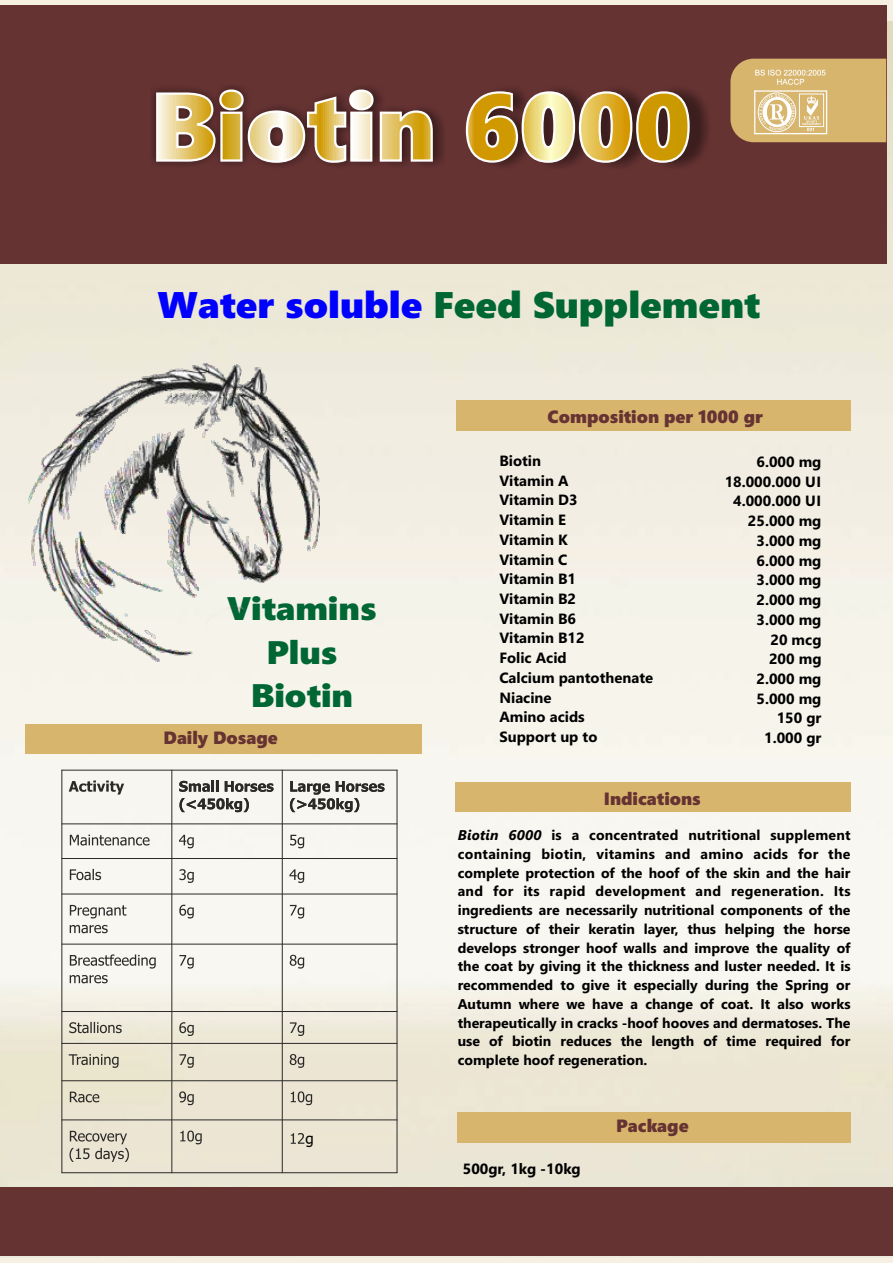
<style>
.page{position:relative;width:893px;height:1263px;background:#fff}
.page>*{position:absolute;margin:0;border:0;box-sizing:border-box;transform-origin:0 0}
.t1{font:37.05px "Segoe UI Black";color:#063;scale:1.04 1}
.t2{font:32.7px/43.3px "Segoe UI Black";color:#063;text-align:center;scale:1.05 1}
.t3{font:17.85px "Segoe UI Black";color:#633}
.t4{font:15px "Tahoma";color:#000}
.t5{font:700 14.85px/19.8px "Segoe UI";color:#000}
.t6{font:700 14.1px/18.8px "Segoe UI";color:#000;text-align:justify}
.s1{color:#00f}
.s2{font-style:italic}
</style>
<div class="page">
<img style="left:0;top:21px;width:893px;height:1237px">
<div style="left:0;top:1188px;width:893px;height:68px;background:#633"></div>
<div style="left:0;top:5px;width:886px;height:258px;background:#633"></div>
<svg style="left:730px;top:59px;width:156px;height:83px;background:#d8ba7d"></svg>
<div style="left:456px;top:401px;width:395px;height:30px;background:#d7b56d"></div>
<div style="left:456px;top:782px;width:395px;height:30px;background:#d7b56d"></div>
<div style="left:26px;top:724px;width:396px;height:30px;background:#d7b56d"></div>
<div style="left:457px;top:1113px;width:393px;height:30px;background:#d7b56d"></div>
<img style="left:29px;top:364px;width:290px;height:298px">
<svg style="left:155px;top:88px;width:279px;height:76px"></svg>
<svg style="left:465px;top:90px;width:226px;height:74px;background:#b3914f"></svg>
<svg style="left:69px;top:780px;width:55px;height:14px"></svg>
<svg style="left:179px;top:780px;width:94px;height:32px"></svg>
<svg style="left:290px;top:781px;width:94px;height:31px"></svg>
<svg style="left:70px;top:835px;width:80px;height:10px"></svg>
<svg style="left:179px;top:835px;width:15px;height:13px"></svg>
<svg style="left:290px;top:835px;width:14px;height:13px"></svg>
<svg style="left:70px;top:869px;width:31px;height:11px"></svg>
<svg style="left:179px;top:869px;width:15px;height:14px"></svg>
<svg style="left:289px;top:869px;width:15px;height:14px"></svg>
<svg style="left:70px;top:905px;width:56px;height:28px"></svg>
<svg style="left:179px;top:905px;width:15px;height:13px"></svg>
<svg style="left:290px;top:905px;width:14px;height:13px"></svg>
<svg style="left:70px;top:954px;width:86px;height:29px"></svg>
<svg style="left:179px;top:955px;width:15px;height:13px"></svg>
<svg style="left:290px;top:955px;width:14px;height:13px"></svg>
<svg style="left:69px;top:1022px;width:53px;height:11px"></svg>
<svg style="left:179px;top:1022px;width:15px;height:14px"></svg>
<svg style="left:290px;top:1022px;width:14px;height:14px"></svg>
<svg style="left:69px;top:1054px;width:50px;height:14px"></svg>
<svg style="left:179px;top:1054px;width:15px;height:14px"></svg>
<svg style="left:290px;top:1054px;width:14px;height:14px"></svg>
<svg style="left:70px;top:1091px;width:29px;height:11px"></svg>
<svg style="left:179px;top:1091px;width:15px;height:14px"></svg>
<svg style="left:291px;top:1091px;width:21px;height:14px"></svg>
<svg style="left:70px;top:1131px;width:59px;height:31px;background:#c1bcae"></svg>
<svg style="left:180px;top:1130px;width:22px;height:14px"></svg>
<svg style="left:291px;top:1133px;width:13px;height:11px"></svg>
<hr style="left:61px;top:770px;width:1px;height:403px;background:#2b2a29">
<hr style="left:171px;top:770px;width:1px;height:403px;background:#2b2a29">
<hr style="left:282px;top:770px;width:1px;height:403px;background:#2b2a29">
<hr style="left:397px;top:770px;width:1px;height:403px;background:#2b2a29">
<hr style="left:62px;top:1172px;width:335px;height:1px;background:#2b2a29">
<hr style="left:62px;top:1119px;width:335px;height:1px;background:#2b2a29">
<hr style="left:62px;top:1080px;width:335px;height:1px;background:#2b2a29">
<hr style="left:62px;top:1043px;width:335px;height:1px;background:#2b2a29">
<hr style="left:62px;top:1011px;width:335px;height:1px;background:#2b2a29">
<hr style="left:62px;top:944px;width:335px;height:1px;background:#2b2a29">
<hr style="left:62px;top:893px;width:335px;height:1px;background:#2b2a29">
<hr style="left:62px;top:858px;width:335px;height:1px;background:#2b2a29">
<hr style="left:62px;top:823px;width:335px;height:1px;background:#2b2a29">
<hr style="left:62px;top:770px;width:335px;height:1px;background:#2b2a29">
<h1 class="t1" style="left:158px;top:291px;width:581px"><span class="s1">Water soluble</span> Feed Supplement</h1>
<h2 class="t2" style="left:227px;top:590px;width:144px">Vitamins<br>Plus<br>Biotin</h2>
<p class="t3" style="left:163px;top:731px;width:116px">Daily Dosage</p>
<p class="t4" style="left:305px;top:1133px;width:10px">g</p>
<p class="t3" style="left:548px;top:410px;width:217px">Composition per 1000 gr</p>
<p class="t5" style="left:499px;top:452px;width:155px">Biotin<br>Vitamin A<br>Vitamin D3<br>Vitamin E<br>Vitamin K<br>Vitamin C<br>Vitamin B1<br>Vitamin B2<br>Vitamin B6<br>Vitamin B12<br>Folic Acid<br>Calcium pantothenate<br>Niacine<br>Amino acids<br>Support up to</p>
<p class="t5" style="left:725px;top:453px;width:98px;text-align:right">6.000 mg<br>18.000.000 UI<br>4.000.000 UI<br>25.000 mg<br>3.000 mg<br>6.000 mg<br>3.000 mg<br>2.000 mg<br>3.000 mg<br>20 mcg<br>200 mg<br>2.000 mg<br>5.000 mg<br>150 gr<br>1.000 gr</p>
<p class="t3" style="left:604px;top:791px;width:98px">Indications</p>
<p class="t6" style="left:458px;top:827px;width:394px"><span class="s2">Βiotin 6000</span> is a concentrated nutritional supplement containing biotin, vitamins and amino acids for the complete protection of the hoof of the skin and the hair and for its rapid development and regeneration. Its ingredients are necessarily nutritional components of the structure of their keratin layer, thus helping the horse develops stronger hoof walls and improve the quality of the coat by giving it the thickness and luster needed. It is recommended to give it especially during the Spring or Autumn where we have a change of coat. It also works therapeutically in cracks -hoof hooves and dermatoses. The use of biotin reduces the length of time required for complete hoof regeneration.</p>
<p class="t5" style="left:463px;top:1160px;width:119px">500gr, 1kg -10kg</p>
<p class="t3" style="left:616px;top:1119px;width:74px">Package</p>
</div>
